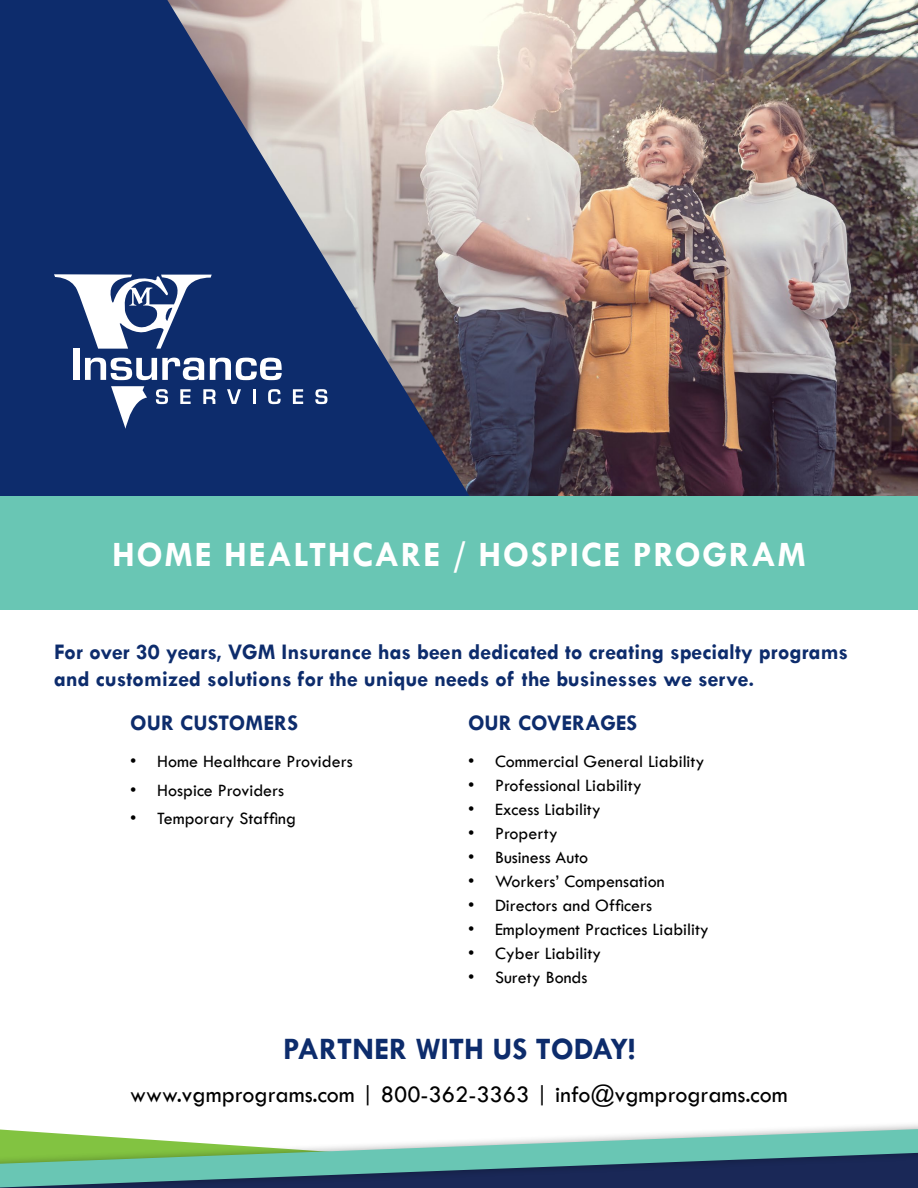
<style>
.page{position:relative;width:918px;height:1188px;background:#fff}
.page>*{position:absolute;margin:0;border:0;box-sizing:border-box;transform-origin:0 0}
.t1{font:700 36px "Tw Cen";letter-spacing:.04em;color:#fff}
.t2{font:700 31.5px "Tw Cen";color:#0d2c6c}
.t3{font:24px "Tw Cen";color:#000}
.t4{font:700 22.5px/27px "Tw Cen";color:#0d2c6c}
.t5{font:18px "Tw Cen";color:#000}
</style>
<div class="page">
<img style="left:488px;top:0;width:430px;height:496px">
<svg style="left:0;top:0;width:488px;height:496px;background:#536288"></svg>
<svg style="left:54px;top:274px;width:158px;height:75px"></svg>
<svg style="left:111px;top:386px;width:36px;height:43px"></svg>
<svg style="left:156px;top:389px;width:12px;height:15px"></svg>
<svg style="left:180px;top:389px;width:11px;height:15px"></svg>
<svg style="left:203px;top:389px;width:13px;height:15px"></svg>
<svg style="left:227px;top:389px;width:14px;height:15px"></svg>
<hr style="left:253px;top:389px;width:3px;height:15px;background:#fff">
<svg style="left:268px;top:389px;width:13px;height:15px"></svg>
<svg style="left:293px;top:389px;width:10px;height:15px"></svg>
<svg style="left:315px;top:389px;width:12px;height:15px"></svg>
<div style="left:73px;top:348px;width:6px;height:32px;background:#fff"></div>
<svg style="left:85px;top:358px;width:119px;height:22px"></svg>
<svg style="left:210px;top:358px;width:72px;height:22px"></svg>
<div style="left:0;top:496px;width:918px;height:114px;background:#69c6b4"></div>
<svg style="left:0;top:1129px;width:918px;height:58px"></svg>
<h1 class="t1" style="left:112px;top:533px;width:695px">HOME HEALTHCARE / HOSPICE PROGRAM</h1>
<p class="t4" style="left:54px;top:637px;width:796px">For over 30 years, VGM Insurance has been dedicated to creating specialty programs and customized solutions for the unique needs of the businesses we serve.</p>
<p class="t4" style="left:130px;top:709px;width:169px">OUR CUSTOMERS</p>
<p class="t5" style="left:130px;top:751px;width:224px">• Home Healthcare Providers</p>
<p class="t5" style="left:130px;top:779px;width:156px">• Hospice Providers</p>
<p class="t5" style="left:130px;top:807px;width:167px">• Temporary Staffing</p>
<p class="t4" style="left:468px;top:709px;width:171px">OUR COVERAGES</p>
<p class="t5" style="left:468px;top:751px;width:238px">• Commercial General Liability</p>
<p class="t5" style="left:468px;top:775px;width:175px">• Professional Liability</p>
<p class="t5" style="left:468px;top:799px;width:134px">• Excess Liability</p>
<p class="t5" style="left:468px;top:823px;width:91px">• Property</p>
<p class="t5" style="left:468px;top:847px;width:122px">• Business Auto</p>
<p class="t5" style="left:468px;top:871px;width:198px">• Workers’ Compensation</p>
<p class="t5" style="left:468px;top:895px;width:186px">• Directors and Officers</p>
<p class="t5" style="left:468px;top:919px;width:242px">• Employment Practices Liability</p>
<p class="t5" style="left:468px;top:943px;width:135px">• Cyber Liability</p>
<p class="t5" style="left:468px;top:967px;width:121px">• Surety Bonds</p>
<h2 class="t2" style="left:283px;top:1030px;width:353px">PARTNER WITH US TODAY!</h2>
<h3 class="t3" style="left:130px;top:1079px;width:659px">www.vgmprograms.com | 800-362-3363 | info@vgmprograms.com</h3>
</div>
